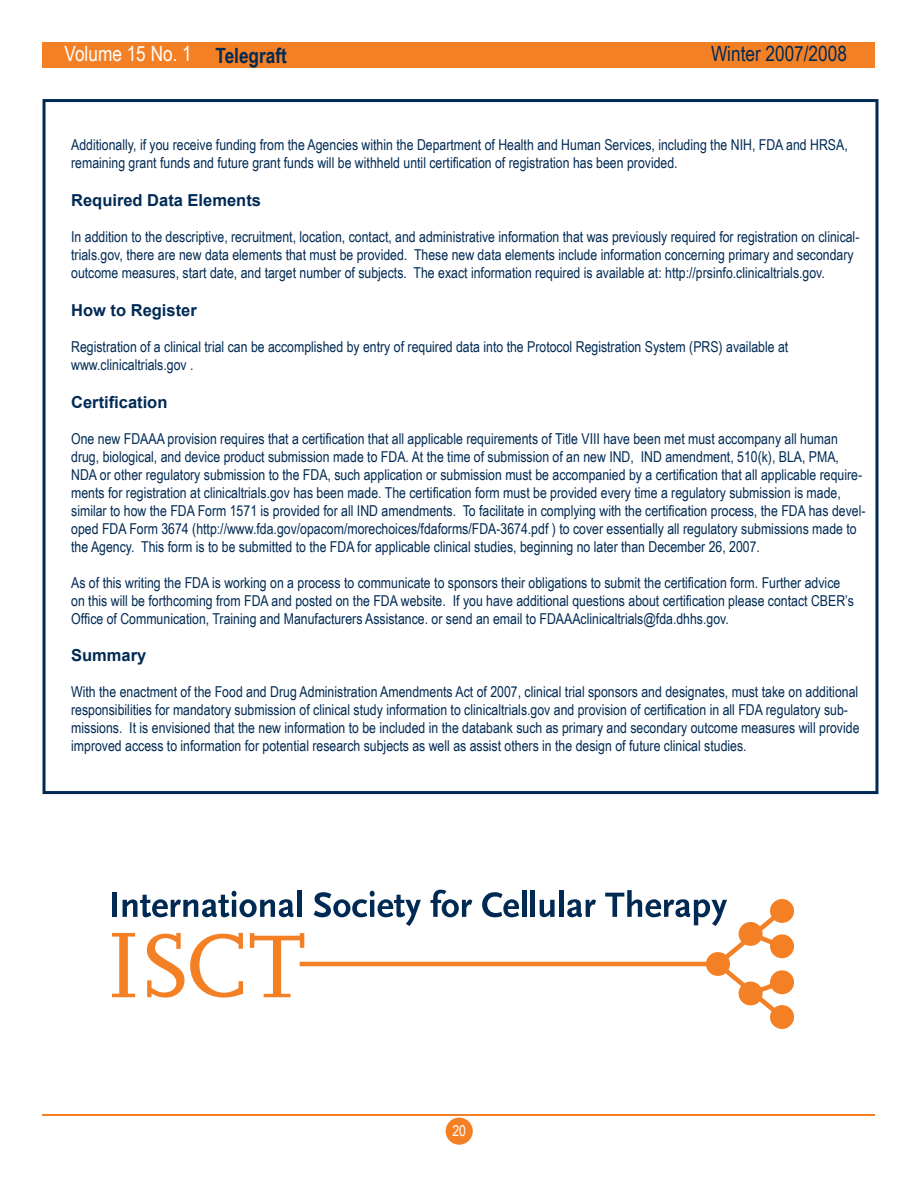
<style>
.page{position:relative;width:918px;height:1188px;background:#fff}
.page>*{position:absolute;margin:0;border:0;box-sizing:border-box;transform-origin:0 0}
.t1{font:21px "Arial Narrow";color:#fff}
.t2{font:21px "Arial Narrow";color:#002a54}
.t3{font:700 16.5px "Arial";color:#002a54}
.t4{font:15px/18px "Arial Narrow";color:#002a54}
.t5{font:15px "Arial Narrow";color:#fff}
.s1{font-weight:700;color:#002a54}
</style>
<div class="page">
<div style="left:43px;top:43px;width:832px;height:25px;background:#f48026"></div>
<hr style="left:43px;top:1114px;width:832px;height:2px;background:#f48026">
<div style="left:446px;top:1118px;width:27px;height:27px;background:#f48026;border-radius:50%"></div>
<div style="left:43px;top:99px;width:835px;height:695px;border:3px solid #002a54"></div>
<div style="left:112px;top:893px;width:5px;height:24px;background:#002a54"></div>
<svg style="left:123px;top:891px;width:171px;height:26px"></svg>
<div style="left:297px;top:890px;width:5px;height:27px;background:#002a54"></div>
<svg style="left:314px;top:891px;width:107px;height:13px"></svg>
<svg style="left:430px;top:890px;width:42px;height:14px"></svg>
<svg style="left:482px;top:892px;width:37px;height:12px"></svg>
<hr style="left:522px;top:890px;width:4px;height:27px;background:#002a54">
<hr style="left:531px;top:890px;width:4px;height:27px;background:#002a54">
<svg style="left:540px;top:900px;width:15px;height:4px"></svg>
<div style="left:559px;top:890px;width:5px;height:27px;background:#002a54"></div>
<svg style="left:567px;top:899px;width:29px;height:5px"></svg>
<svg style="left:605px;top:890px;width:122px;height:14px"></svg>
<div style="left:770px;top:899px;width:24px;height:24px;background:#f48026;border-radius:50%"></div>
<div style="left:770px;top:934px;width:24px;height:24px;background:#f48026;border-radius:50%"></div>
<div style="left:770px;top:970px;width:24px;height:24px;background:#f48026;border-radius:50%"></div>
<div style="left:770px;top:1005px;width:24px;height:24px;background:#f48026;border-radius:50%"></div>
<svg style="left:304px;top:904px;width:485px;height:120px"></svg>
<svg style="left:112px;top:933px;width:23px;height:64px"></svg>
<svg style="left:147px;top:933px;width:37px;height:65px"></svg>
<svg style="left:190px;top:933px;width:53px;height:65px"></svg>
<svg style="left:250px;top:933px;width:54px;height:64px"></svg>
<h1 class="t1" style="left:65px;top:38px;width:224px">Volume 15 No. 1 <span class="s1">Telegraft</span></h1>
<h1 class="t2" style="left:711px;top:38px;width:137px">Winter 2007/2008</h1>
<p class="t4" style="left:71px;top:135px;width:778px">Additionally, if you receive funding from the Agencies within the Department of Health and Human Services, including the NIH, FDA and HRSA, remaining grant funds and future grant funds will be withheld until certification of registration has been provided.</p>
<p class="t3" style="left:71px;top:189px;width:191px">Required Data Elements</p>
<p class="t4" style="left:71px;top:227px;width:790px">In addition to the descriptive, recruitment, location, contact, and administrative information that was previously required for registration on clinical&shy;trials.gov, there are new data elements that must be provided. These new data elements include information concerning primary and secondary outcome measures, start date, and target number of subjects. The exact information required is available at: http://prsinfo.clinicaltrials.gov.</p>
<p class="t3" style="left:71px;top:299px;width:127px">How to Register</p>
<p class="t4" style="left:71px;top:337px;width:719px">Registration of a clinical trial can be accomplished by entry of required data into the Protocol Registration System (PRS) available at</p>
<p class="t4" style="left:71px;top:355px;width:124px">www.clinicaltrials.gov .</p>
<p class="t3" style="left:71px;top:391px;width:98px">Certification</p>
<p class="t4" style="left:71px;top:429px;width:796px">One new FDAAA provision requires that a certification that all applicable requirements of Title VIII have been met must accompany all human drug, biological, and device product submission made to FDA. At the time of submission of an new IND, IND amendment, 510(k), BLA, PMA, NDA or other regulatory submission to the FDA, such application or submission must be accompanied by a certification that all applicable require&shy;ments for registration at clinicaltrials.gov has been made. The certification form must be provided every time a regulatory submission is made, similar to how the FDA Form 1571 is provided for all IND amendments. To facilitate in complying with the certification process, the FDA has devel&shy;oped FDA Form 3674 (http://www.fda.gov/opacom/morechoices/fdaforms/FDA-3674.pdf ) to cover essentially all regulatory submissions made to the Agency. This form is to be submitted to the FDA for applicable clinical studies, beginning no later than December 26, 2007.</p>
<p class="t4" style="left:71px;top:573px;width:784px">As of this writing the FDA is working on a process to communicate to sponsors their obligations to submit the certification form. Further advice on this will be forthcoming from FDA and posted on the FDA website. If you have additional questions about certification please contact CBER’s<br>Office of Communication, Training and Manufacturers Assistance. or send an email to FDAAAclinicaltrials@fda.dhhs.gov.</p>
<p class="t3" style="left:71px;top:644px;width:77px">Summary</p>
<p class="t4" style="left:71px;top:682px;width:790px">With the enactment of the Food and Drug Administration Amendments Act of 2007, clinical trial sponsors and designates, must take on additional responsibilities for mandatory submission of clinical study information to clinicaltrials.gov and provision of certification in all FDA regulatory sub&shy;missions. It is envisioned that the new information to be included in the databank such as primary and secondary outcome measures will provide improved access to information for potential research subjects as well as assist others in the design of future clinical studies.</p>
<p class="t5" style="left:452px;top:1120px;width:15px">20</p>
</div>
